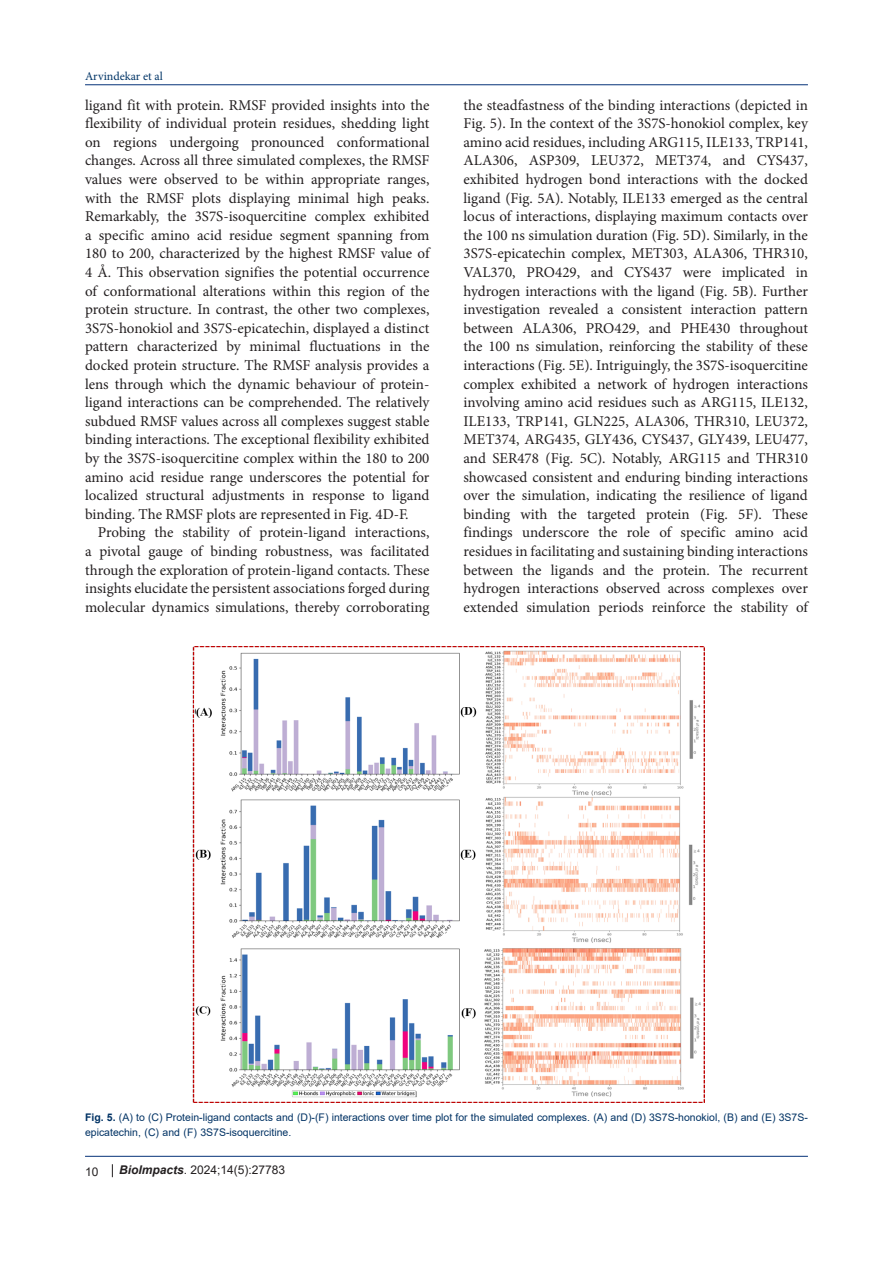
<style>
.page{position:relative;width:893px;height:1263px;background:#fff}
.page>*{position:absolute;margin:0;border:0;box-sizing:border-box;transform-origin:0 0}
.t1{font:15px/18.6px "Minion Pro";color:#231f20;text-align:justify}
.t2{font:12px "Arial";color:#231f20}
.t3{font:12px "Minion Pro";color:#003466}
.t4{font:10.5px/15px "Arial";color:#003264}
.s1{font-weight:700}
.s2{font-weight:700;font-style:italic}
</style>
<div class="page">
<hr style="left:85px;top:84px;width:723px;height:1px;background:#053278">
<hr style="left:85px;top:1156px;width:723px;height:1px;background:#053278">
<svg style="left:112px;top:1164px;width:1px;height:13px"></svg>
<img style="left:192px;top:646px;width:513px;height:456px">
<p class="t3" style="left:85px;top:68px;width:79px">Arvindekar et al</p>
<p class="t1" style="left:85px;top:96px;width:346px">ligand fit with protein. RMSF provided insights into the flexibility of individual protein residues, shedding light on regions undergoing pronounced conformational changes. Across all three simulated complexes, the RMSF values were observed to be within appropriate ranges, with the RMSF plots displaying minimal high peaks.<br>Remarkably, the 3S7S-isoquercitine complex exhibited a specific amino acid residue segment spanning from 180 to 200, characterized by the highest RMSF value of 4 Å. This observation signifies the potential occurrence of conformational alterations within this region of the protein structure. In contrast, the other two complexes, 3S7S-honokiol and 3S7S-epicatechin, displayed a distinct pattern characterized by minimal fluctuations in the docked protein structure. The RMSF analysis provides a lens through which the dynamic behaviour of protein&shy;ligand interactions can be comprehended. The relatively subdued RMSF values across all complexes suggest stable binding interactions. The exceptional flexibility exhibited by the 3S7S-isoquercitine complex within the 180 to 200 amino acid residue range underscores the potential for localized structural adjustments in response to ligand binding. The RMSF plots are represented in Fig. 4D-F.</p>
<p class="t1" style="left:85px;top:523px;width:346px;text-indent:13px">Probing the stability of protein-ligand interactions, a pivotal gauge of binding robustness, was facilitated through the exploration of protein-ligand contacts. These insights elucidate the persistent associations forged during molecular dynamics simulations, thereby corroborating</p>
<p class="t1" style="left:463px;top:96px;width:346px">the steadfastness of the binding interactions (depicted in Fig. 5). In the context of the 3S7S-honokiol complex, key amino acid residues, including ARG115, ILE133, TRP141, ALA306, ASP309, LEU372, MET374, and CYS437, exhibited hydrogen bond interactions with the docked ligand (Fig. 5A). Notably, ILE133 emerged as the central locus of interactions, displaying maximum contacts over the 100 ns simulation duration (Fig. 5D). Similarly, in the 3S7S-epicatechin complex, MET303, ALA306, THR310, VAL370, PRO429, and CYS437 were implicated in hydrogen interactions with the ligand (Fig. 5B). Further investigation revealed a consistent interaction pattern between ALA306, PRO429, and PHE430 throughout the 100 ns simulation, reinforcing the stability of these interactions (Fig. 5E). Intriguingly, the 3S7S-isoquercitine complex exhibited a network of hydrogen interactions involving amino acid residues such as ARG115, ILE132, ILE133, TRP141, GLN225, ALA306, THR310, LEU372, MET374, ARG435, GLY436, CYS437, GLY439, LEU477, and SER478 (Fig. 5C). Notably, ARG115 and THR310 showcased consistent and enduring binding interactions over the simulation, indicating the resilience of ligand binding with the targeted protein (Fig. 5F). These findings underscore the role of specific amino acid residues in facilitating and sustaining binding interactions between the ligands and the protein. The recurrent hydrogen interactions observed across complexes over extended simulation periods reinforce the stability of</p>
<p class="t4" style="left:85px;top:1110px;width:724px"><span class="s1">Fig. 5.</span> (A) to (C) Protein-ligand contacts and (D)-(F) interactions over time plot for the simulated complexes. (A) and (D) 3S7S-honokiol, (B) and (E) 3S7S&shy;epicatechin, (C) and (F) 3S7S-isoquercitine.</p>
<p class="t2" style="left:85px;top:1163px;width:15px">10</p>
<p class="t2" style="left:119px;top:1162px;width:168px"><span class="s2">BioImpacts</span>. 2024;14(5):27783</p>
</div>
